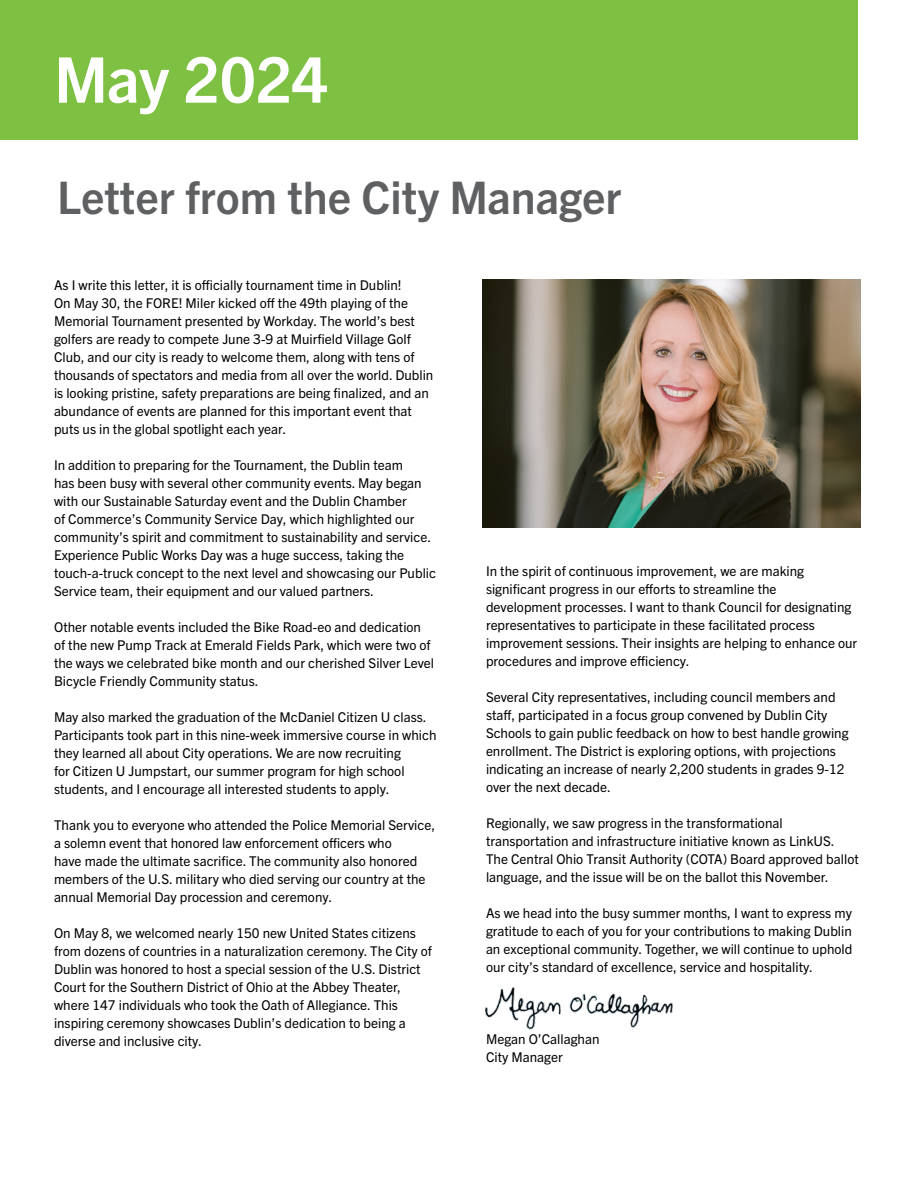
<style>
.page{position:relative;width:918px;height:1188px;background:#fff}
.page>*{position:absolute;margin:0;border:0;box-sizing:border-box;transform-origin:0 0}
.t1{font:700 63px "Trade Gothic Next LT Pro";color:#fff}
.t2{font:700 45px "Trade Gothic Next LT Pro";color:#5f6062}
.t3{font:13.5px/18px "Trade Gothic Next LT Pro";color:#000}
</style>
<div class="page">
<img style="left:485px;top:987px;width:188px;height:43px">
<div style="left:0;top:0;width:858px;height:140px;background:#7dc042"></div>
<img style="left:483px;top:279px;width:378px;height:249px">
<h1 class="t1" style="left:54px;top:36px;width:276px">May 2024</h1>
<h2 class="t2" style="left:57px;top:167px;width:566px">Letter from the City Manager</h2>
<p class="t3" style="left:54px;top:275px;width:381px">As I write this letter, it is officially tournament time in Dublin!<br>On May 30, the FORE! Miler kicked off the 49th playing of the Memorial Tournament presented by Workday. The world’s best golfers are ready to compete June 3-9 at Muirfield Village Golf Club, and our city is ready to welcome them, along with tens of thousands of spectators and media from all over the world. Dublin is looking pristine, safety preparations are being finalized, and an abundance of events are planned for this important event that puts us in the global spotlight each year.</p>
<p class="t3" style="left:54px;top:455px;width:384px">In addition to preparing for the Tournament, the Dublin team<br>has been busy with several other community events. May began with our Sustainable Saturday event and the Dublin Chamber<br>of Commerce’s Community Service Day, which highlighted our community’s spirit and commitment to sustainability and service.<br>Experience Public Works Day was a huge success, taking the touch-a-truck concept to the next level and showcasing our Public Service team, their equipment and our valued partners.</p>
<p class="t3" style="left:54px;top:617px;width:382px">Other notable events included the Bike Road-eo and dedication of the new Pump Track at Emerald Fields Park, which were two of the ways we celebrated bike month and our cherished Silver Level Bicycle Friendly Community status.</p>
<p class="t3" style="left:54px;top:707px;width:384px">May also marked the graduation of the McDaniel Citizen U class.<br>Participants took part in this nine-week immersive course in which they learned all about City operations. We are now recruiting<br>for Citizen U Jumpstart, our summer program for high school students, and I encourage all interested students to apply.</p>
<p class="t3" style="left:54px;top:815px;width:383px">Thank you to everyone who attended the Police Memorial Service, a solemn event that honored law enforcement officers who<br>have made the ultimate sacrifice. The community also honored members of the U.S. military who died serving our country at the annual Memorial Day procession and ceremony.</p>
<p class="t3" style="left:54px;top:923px;width:380px">On May 8, we welcomed nearly 150 new United States citizens from dozens of countries in a naturalization ceremony. The City of Dublin was honored to host a special session of the U.S. District Court for the Southern District of Ohio at the Abbey Theater, where 147 individuals who took the Oath of Allegiance. This inspiring ceremony showcases Dublin’s dedication to being a diverse and inclusive city.</p>
<p class="t3" style="left:486px;top:562px;width:373px">In the spirit of continuous improvement, we are making significant progress in our efforts to streamline the<br>development processes. I want to thank Council for designating representatives to participate in these facilitated process improvement sessions. Their insights are helping to enhance our procedures and improve efficiency.</p>
<p class="t3" style="left:486px;top:688px;width:364px">Several City representatives, including council members and staff, participated in a focus group convened by Dublin City Schools to gain public feedback on how to best handle growing enrollment. The District is exploring options, with projections indicating an increase of nearly 2,200 students in grades 9-12 over the next decade.</p>
<p class="t3" style="left:486px;top:814px;width:374px">Regionally, we saw progress in the transformational transportation and infrastructure initiative known as LinkUS.<br>The Central Ohio Transit Authority (COTA) Board approved ballot language, and the issue will be on the ballot this November.</p>
<p class="t3" style="left:486px;top:903px;width:368px;text-align:justify">As we head into the busy summer months, I want to express my gratitude to each of you for your contributions to making Dublin an exceptional community. Together, we will continue to uphold our city’s standard of excellence, service and hospitality.</p>
<p class="t3" style="left:486px;top:1029px;width:115px">Megan O’Callaghan<br>City Manager</p>
</div>
